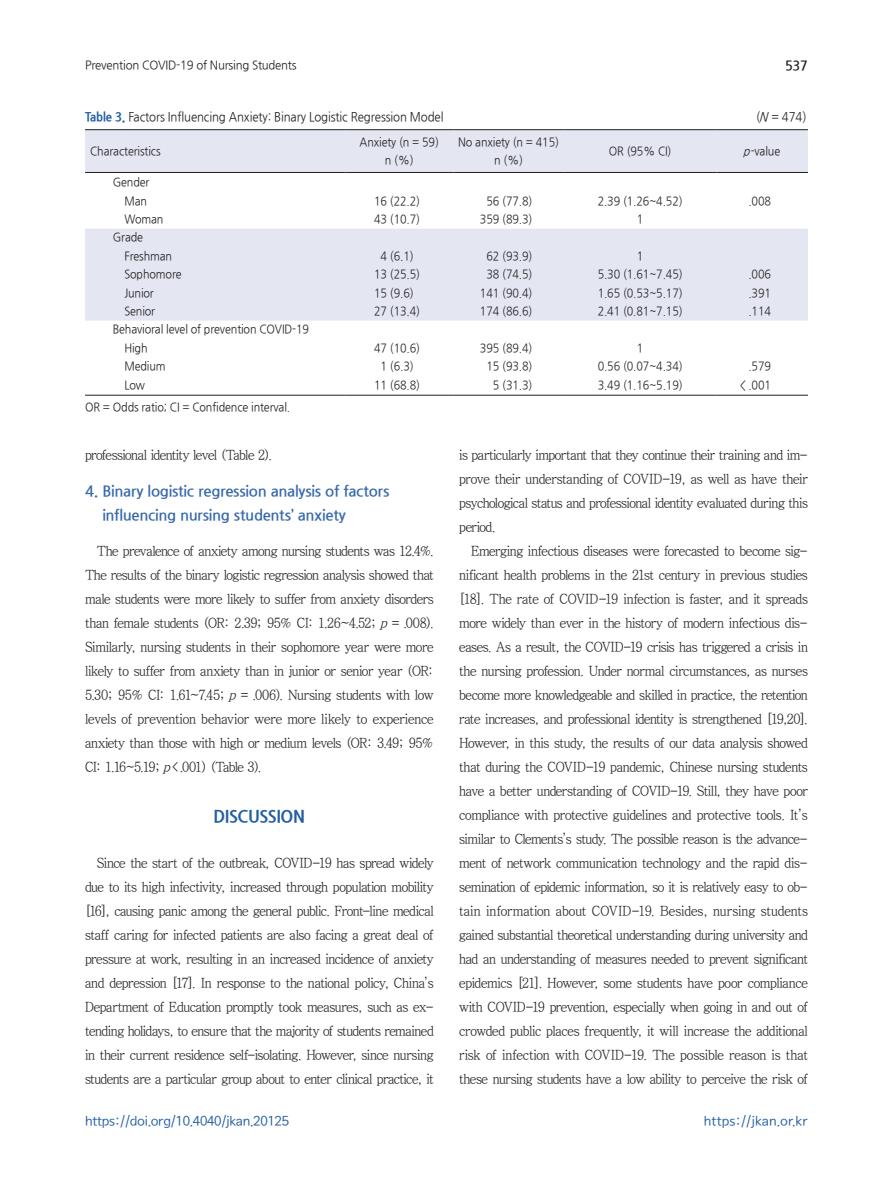
<style>
.page{position:relative;width:893px;height:1191px;background:#fff}
.page>*{position:absolute;margin:0;border:0;box-sizing:border-box;transform-origin:0 0}
.t1{font:800 17.25px "Nanum Gothic";letter-spacing:-.015em;color:#245fa4;scale:.95 1}
.t2{font:700 15px/24px "Nanum Gothic";letter-spacing:-.02em;color:#3769ab}
.t3{font:13.95px/24px "Bareun Batang L";letter-spacing:-.04em;color:#231f20;text-align:justify;scale:.95 1}
.t4{font:13.5px "Seoul Namsan M";letter-spacing:-.025em;color:#245fa4}
.t5{font:13.5px "Seoul Namsan M";color:#245fa4}
.t6{font:700 13.5px "Nanum Gothic";color:#231f20;scale:.95 1}
.t7{font:12.75px "Nanum Gothic";letter-spacing:-.01em;color:#231f20;scale:.9 1}
.t8{font:12px/18.5px "Nanum Gothic";letter-spacing:-.01em;color:#231f20;text-align:center;scale:.9 1}
.t9{font:12px "Nanum Gothic";letter-spacing:-.01em;color:#231f20;scale:.95 1}
.s1{font-weight:800;color:#245fa4}
.s2{font-style:italic}
.s3{font-family:"Nanum Gothic"}
.s4{font-family:"New Gulim"}
</style>
<div class="page">
<svg style="left:85px;top:130px;width:723px;height:190px;fill:#e4e7f2"></svg>
<hr style="left:85px;top:129px;width:260px;height:1px;background:#231f20">
<hr style="left:345px;top:129px;width:108px;height:1px;background:#231f20">
<hr style="left:453px;top:129px;width:111px;height:1px;background:#231f20">
<hr style="left:564px;top:129px;width:152px;height:1px;background:#231f20">
<hr style="left:716px;top:129px;width:92px;height:1px;background:#231f20">
<hr style="left:85px;top:172px;width:260px;height:1px;background:#231f20">
<hr style="left:345px;top:172px;width:108px;height:1px;background:#231f20">
<hr style="left:453px;top:172px;width:111px;height:1px;background:#231f20">
<hr style="left:564px;top:172px;width:152px;height:1px;background:#231f20">
<hr style="left:716px;top:172px;width:92px;height:1px;background:#231f20">
<hr style="left:85px;top:395px;width:260px;height:1px;background:#231f20">
<hr style="left:345px;top:395px;width:108px;height:1px;background:#231f20">
<hr style="left:453px;top:395px;width:111px;height:1px;background:#231f20">
<hr style="left:564px;top:395px;width:152px;height:1px;background:#231f20">
<hr style="left:716px;top:395px;width:92px;height:1px;background:#231f20">
<p class="t9" style="left:85px;top:60px;width:224px">Prevention COVID-19 of Nursing Students</p>
<p class="t6" style="left:785px;top:59px;width:26px">537</p>
<p class="t7" style="left:85px;top:111px;width:400px"><span class="s1">Table 3.</span> Factors Influencing Anxiety: Binary Logistic Regression Model</p>
<p class="t7" style="left:756px;top:111px;width:58px">(<span class="s2">N</span> = 474)</p>
<p class="t8" style="left:90px;top:142px;width:80px">Characteristics</p>
<p class="t8" style="left:360px;top:133px;width:90px;line-height:18px">Anxiety (n = 59) n (%)</p>
<p class="t8" style="left:458px;top:133px;width:114px;line-height:18px">No anxiety (n = 415) n (%)</p>
<p class="t8" style="left:609px;top:142px;width:71px">OR (95% CI)</p>
<p class="t8" style="left:743px;top:142px;width:43px"><span class="s2">p</span>-value</p>
<p class="t8" style="left:113px;top:173px;width:42px;text-align:right">Gender<br>Man</p>
<p class="t8" style="left:374px;top:192px;width:53px">16 (22.2)</p>
<p class="t8" style="left:486px;top:192px;width:53px">56 (77.8)</p>
<p class="t8" style="left:598px;top:192px;width:96px">2.39 (1.26~4.52)</p>
<p class="t8" style="left:748px;top:192px;width:27px">.008</p>
<p class="t8" style="left:124px;top:210px;width:45px">Woman</p>
<p class="t8" style="left:374px;top:210px;width:53px">43 (10.7)</p>
<p class="t8" style="left:480px;top:210px;width:60px">359 (89.3)</p>
<p class="t8" style="left:637px;top:210px;width:9px">1</p>
<p class="t8" style="left:124px;top:229px;width:55px;text-align:left;text-indent:-12px">Grade<br>Freshman</p>
<p class="t8" style="left:381px;top:247px;width:38px">4 (6.1)</p>
<p class="t8" style="left:486px;top:247px;width:53px">62 (93.9)</p>
<p class="t8" style="left:637px;top:247px;width:9px">1</p>
<p class="t8" style="left:124px;top:265px;width:65px">Sophomore</p>
<p class="t8" style="left:374px;top:265px;width:53px">13 (25.5)</p>
<p class="t8" style="left:486px;top:265px;width:53px">38 (74.5)</p>
<p class="t8" style="left:598px;top:265px;width:96px">5.30 (1.61~7.45)</p>
<p class="t8" style="left:748px;top:265px;width:27px">.006</p>
<p class="t8" style="left:124px;top:284px;width:34px">Junior</p>
<p class="t8" style="left:374px;top:284px;width:45px">15 (9.6)</p>
<p class="t8" style="left:480px;top:284px;width:60px">141 (90.4)</p>
<p class="t8" style="left:598px;top:284px;width:96px">1.65 (0.53~5.17)</p>
<p class="t8" style="left:748px;top:284px;width:27px">.391</p>
<p class="t8" style="left:124px;top:302px;width:36px">Senior</p>
<p class="t8" style="left:374px;top:302px;width:53px">27 (13.4)</p>
<p class="t8" style="left:480px;top:302px;width:60px">174 (86.6)</p>
<p class="t8" style="left:598px;top:302px;width:96px">2.41 (0.81~7.15)</p>
<p class="t8" style="left:748px;top:302px;width:27px">.114</p>
<p class="t8" style="left:124px;top:320px;width:207px;text-align:left;text-indent:-12px">Behavioral level of prevention COVID-19<br>High</p>
<p class="t8" style="left:374px;top:339px;width:53px">47 (10.6)</p>
<p class="t8" style="left:480px;top:339px;width:60px">395 (89.4)</p>
<p class="t8" style="left:637px;top:339px;width:9px">1</p>
<p class="t8" style="left:124px;top:357px;width:47px">Medium</p>
<p class="t8" style="left:381px;top:357px;width:38px">1 (6.3)</p>
<p class="t8" style="left:486px;top:357px;width:53px">15 (93.8)</p>
<p class="t8" style="left:598px;top:357px;width:96px">0.56 (0.07~4.34)</p>
<p class="t8" style="left:748px;top:357px;width:27px">.579</p>
<p class="t8" style="left:124px;top:376px;width:25px">Low</p>
<p class="t8" style="left:374px;top:376px;width:53px">11 (68.8)</p>
<p class="t8" style="left:493px;top:376px;width:45px">5 (31.3)</p>
<p class="t8" style="left:598px;top:376px;width:96px">3.49 (1.16~5.19)</p>
<p class="t8" style="left:740px;top:376px;width:36px">&lt; .001</p>
<p class="t8" style="left:85px;top:398px;width:229px">OR = Odds ratio; CI = Confidence interval.</p>
<p class="t3" style="left:85px;top:442px;width:198px">professional identity level (Table 2)<span class="s3">.</span></p>
<p class="t2" style="left:102px;top:479px;width:289px;text-indent:-17px">4. Binary logistic regression analysis of factors influencing nursing students’ anxiety</p>
<p class="t3" style="left:85px;top:538px;width:369px;text-indent:12px">The prevalence of anxiety among nursing students was 12<span class="s3">.</span>4%<span class="s3">.<br></span>The results of the binary logistic regression analysis showed that male students were more likely to suffer from anxiety disorders than female students (OR: 2<span class="s3">.</span>39; 95% CI: 1<span class="s3">.</span>26~4<span class="s3">.</span>52; <span class="s2">p</span>= <span class="s3">.</span>008)<span class="s3">.<br></span>Similarly<span class="s4">,</span> nursing students in their sophomore year were more likely to suffer from anxiety than in junior or senior year (OR:<br>5<span class="s3">.</span>30; 95% CI: 1<span class="s3">.</span>61~7<span class="s3">.</span>45; <span class="s2">p</span>= <span class="s3">.</span>006)<span class="s3">.</span> Nursing students with low levels of prevention behavior were more likely to experience anxiety than those with high or medium levels (OR: 3<span class="s3">.</span>49; 95% CI: 1<span class="s3">.</span>16~5<span class="s3">.</span>19; <span class="s2">p</span>&lt; <span class="s3">.</span>001) (Table 3)<span class="s3">.</span></p>
<p class="t1" style="left:214px;top:806px;width:98px">DISCUSSION</p>
<p class="t3" style="left:85px;top:850px;width:369px;text-indent:12px">Since the start of the outbreak<span class="s4">,</span> COVID-19 has spread widely due to its high infectivity<span class="s4">,</span> increased through population mobility [16]<span class="s4">,</span> causing panic among the general public<span class="s3">.</span> Front-line medical staff caring for infected patients are also facing a great deal of pressure at work<span class="s4">,</span> resulting in an increased incidence of anxiety and depression [17]<span class="s3">.</span> In response to the national policy<span class="s4">,</span> China’s Department of Education promptly took measures<span class="s4">,</span> such as ex&shy;tending holidays<span class="s4">,</span> to ensure that the majority of students remained in their current residence self-isolating<span class="s3">.</span> However<span class="s4">,</span> since nursing students are a particular group about to enter clinical practice<span class="s4">,</span> it</p>
<p class="t4" style="left:85px;top:1114px;width:206px">https://doi.org/10.4040/jkan.20125</p>
<p class="t3" style="left:459px;top:442px;width:369px">is particularly important that they continue their training and im&shy;prove their understanding of COVID-19<span class="s4">,</span> as well as have their psychological status and professional identity evaluated during this period<span class="s3">.</span></p>
<p class="t3" style="left:459px;top:538px;width:369px;text-indent:12px">Emerging infectious diseases were forecasted to become sig&shy;nificant health problems in the 21st century in previous studies [18]<span class="s3">.</span> The rate of COVID-19 infection is faster<span class="s4">,</span> and it spreads more widely than ever in the history of modern infectious dis&shy;eases<span class="s3">.</span> As a result<span class="s4">,</span> the COVID-19 crisis has triggered a crisis in the nursing profession<span class="s3">.</span> Under normal circumstances<span class="s4">,</span> as nurses become more knowledgeable and skilled in practice<span class="s4">,</span> the retention rate increases<span class="s4">,</span> and professional identity is strengthened [19<span class="s4">,</span>20]<span class="s3">.<br></span>However<span class="s4">,</span> in this study<span class="s4">,</span> the results of our data analysis showed that during the COVID-19 pandemic<span class="s4">,</span> Chinese nursing students have a better understanding of COVID-19<span class="s3">.</span> Still<span class="s4">,</span> they have poor compliance with protective guidelines and protective tools<span class="s3">.</span> It’s similar to Clements’s study<span class="s3">.</span> The possible reason is the advance&shy;ment of network communication technology and the rapid dis&shy;semination of epidemic information<span class="s4">,</span> so it is relatively easy to ob&shy;tain information about COVID-19<span class="s3">.</span> Besides<span class="s4">,</span> nursing students gained substantial theoretical understanding during university and had an understanding of measures needed to prevent significant epidemics [21]<span class="s3">.</span> However<span class="s4">,</span> some students have poor compliance with COVID-19 prevention<span class="s4">,</span> especially when going in and out of crowded public places frequently<span class="s4">,</span> it will increase the additional risk of infection with COVID-19<span class="s3">.</span> The possible reason is that these nursing students have a low ability to perceive the risk of</p>
<p class="t5" style="left:704px;top:1114px;width:106px">https://jkan.or.kr</p>
</div>
